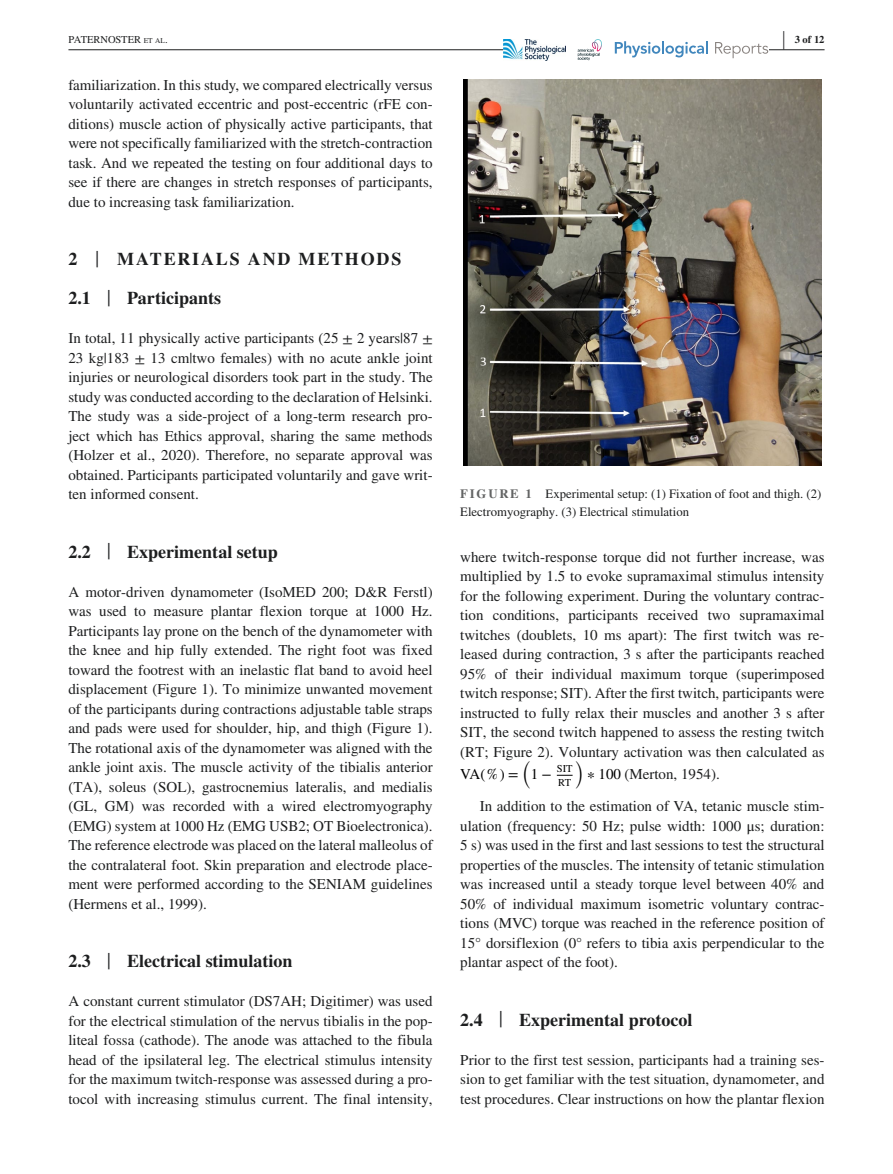
<style>
.page{position:relative;width:893px;height:1174px;background:#fff}
.page>*{position:absolute;margin:0;border:0;box-sizing:border-box;transform-origin:0 0}
.t1{font:700 25.95px "STIX";color:#1d1e1f;scale:.36 1}
.t2{font:700 18px "STIX";color:#1d1e1f}
.t3{font:700 18px/39px "STIX";letter-spacing:.1em;color:#1d1e1f}
.t4{font:15px/19.5px "STIX";color:#1d1e1f;text-align:justify}
.t5{font:15px "STIX General";color:#000}
.t6{font:15px "STIX Math Extensions";color:#000}
.t7{font:12.75px/18px "STIX";color:#1d1e1f}
.t8{font:10.5px "STIX";color:#1d1e1f}
.t9{font:700 10.5px "STIX";color:#1d1e1f}
.t10{font:10.5px/14.4px "STIX General";color:#000}
.s1{font-size:7.35px}
.s2{font-weight:400;font-size:23.7px}
.s3{font-weight:700;color:#636464}
.s4{font-family:"STIX Math"}
.s5{font-family:"STIX Math";color:#000}
.s6{font-family:"STIX General";color:#000}
</style>
<div class="page">
<hr style="left:68px;top:49px;width:756px;height:1px;background:#1d1e1f">
<div style="left:504px;top:39px;width:264px;height:21px;background:#fff"></div>
<svg style="left:578px;top:39px;width:24px;height:21px"></svg>
<img style="left:504px;top:39px;width:61px;height:21px">
<svg style="left:615px;top:41px;width:93px;height:16px"></svg>
<svg style="left:715px;top:42px;width:53px;height:16px"></svg>
<svg style="left:557px;top:774px;width:16px;height:1px"></svg>
<img style="left:464px;top:79px;width:357px;height:387px">
<h1 class="t1" style="left:783px;top:24px;width:7px">|</h1>
<p class="t8" style="left:68px;top:32px;width:101px">PATERNOSTER <span class="s1">et al</span>.</p>
<p class="t9" style="left:795px;top:33px;width:31px">3 of 12</p>
<p class="t4" style="left:68px;top:76px;width:366px">familiarization. In this study, we compared electrically versus voluntarily activated eccentric and post-eccentric (rFE con&shy;ditions) muscle action of physically active participants, that were not specifically familiarized with the stretch-contraction task. And we repeated the testing on four additional days to see if there are changes in stretch responses of participants, due to increasing task familiarization.</p>
<p class="t3" style="left:68px;top:239px;width:334px">2 <span class="s2">|</span> MATERIALS AND METHODS<br>2.1 <span class="s2">|</span> Participants</p>
<p class="t4" style="left:68px;top:329px;width:366px">In total, 11 physically active participants (25 ± 2 years|87 ± 23 kg|183 ± 13 cm|two females) with no acute ankle joint injuries or neurological disorders took part in the study. The study was conducted according to the declaration of Helsinki.<br>The study was a side-project of a long-term research pro&shy;ject which has Ethics approval, sharing the same methods (Holzer et al., 2020). Therefore, no separate approval was obtained. Participants participated voluntarily and gave writ&shy;ten informed consent.</p>
<p class="t2" style="left:68px;top:541px;width:211px">2.2 <span class="s2">|</span> Experimental setup</p>
<p class="t4" style="left:68px;top:583px;width:366px">A motor-driven dynamometer (IsoMED 200; D&amp;R Ferstl) was used to measure plantar flexion torque at 1000 Hz.<br>Participants lay prone on the bench of the dynamometer with the knee and hip fully extended. The right foot was fixed toward the footrest with an inelastic flat band to avoid heel displacement (Figure 1). To minimize unwanted movement of the participants during contractions adjustable table straps and pads were used for shoulder, hip, and thigh (Figure 1).<br>The rotational axis of the dynamometer was aligned with the ankle joint axis. The muscle activity of the tibialis anterior (TA), soleus (SOL), gastrocnemius lateralis, and medialis (GL, GM) was recorded with a wired electromyography (EMG) system at 1000 Hz (EMG USB2; OT Bioelectronica).<br>The reference electrode was placed on the lateral malleolus of the contralateral foot. Skin preparation and electrode place&shy;ment were performed according to the SENIAM guidelines (Hermens et al., 1999).</p>
<p class="t2" style="left:68px;top:950px;width:226px">2.3 <span class="s2">|</span> Electrical stimulation</p>
<p class="t4" style="left:68px;top:992px;width:366px">A constant current stimulator (DS7AH; Digitimer) was used for the electrical stimulation of the nervus tibialis in the pop&shy;liteal fossa (cathode). The anode was attached to the fibula head of the ipsilateral leg. The electrical stimulus intensity for the maximum twitch-response was assessed during a pro&shy;tocol with increasing stimulus current. The final intensity,</p>
<p class="t7" style="left:460px;top:485px;width:363px"><span class="s3">FIGURE 1</span> Experimental setup: (1) Fixation of foot and thigh. (2)<br>Electromyography. (3) Electrical stimulation</p>
<p class="t4" style="left:460px;top:548px;width:366px">where twitch-response torque did not further increase, was multiplied by 1.5 to evoke supramaximal stimulus intensity for the following experiment. During the voluntary contrac&shy;tion conditions, participants received two supramaximal twitches (doublets, 10 ms apart): The first twitch was re&shy;leased during contraction, 3 s after the participants reached 95% of their individual maximum torque (superimposed twitch response; SIT). After the first twitch, participants were instructed to fully relax their muscles and another 3 s after SIT, the second twitch happened to assess the resting twitch (RT; Figure 2). Voluntary activation was then calculated as</p>
<p class="t5" style="left:460px;top:768px;width:60px">VA(<span class="s4">%</span>) <span class="s4">=</span></p>
<p class="t6" style="left:522px;top:748px;width:10px">(</p>
<p class="t5" style="left:531px;top:768px;width:22px">1<span class="s4">−</span></p>
<p class="t10" style="left:557px;top:762px;width:17px">SIT<br>RT</p>
<p class="t6" style="left:574px;top:748px;width:11px">)</p>
<p class="t4" style="left:480px;top:758px;width:346px;line-height:32.4px;text-align:center"><span class="s5">∗</span> <span class="s6">100</span> (Merton, 1954).<br>In addition to the estimation of VA, tetanic muscle stim-</p>
<p class="t4" style="left:460px;top:817px;width:366px">ulation (frequency: 50 Hz; pulse width: 1000 μs; duration:<br>5 s) was used in the first and last sessions to test the structural properties of the muscles. The intensity of tetanic stimulation was increased until a steady torque level between 40% and 50% of individual maximum isometric voluntary contrac&shy;tions (MVC) torque was reached in the reference position of 15° dorsiflexion (0° refers to tibia axis perpendicular to the plantar aspect of the foot).</p>
<p class="t2" style="left:460px;top:1009px;width:234px">2.4 <span class="s2">|</span> Experimental protocol</p>
<p class="t4" style="left:460px;top:1051px;width:366px">Prior to the first test session, participants had a training ses&shy;sion to get familiar with the test situation, dynamometer, and test procedures. Clear instructions on how the plantar flexion</p>
</div>
